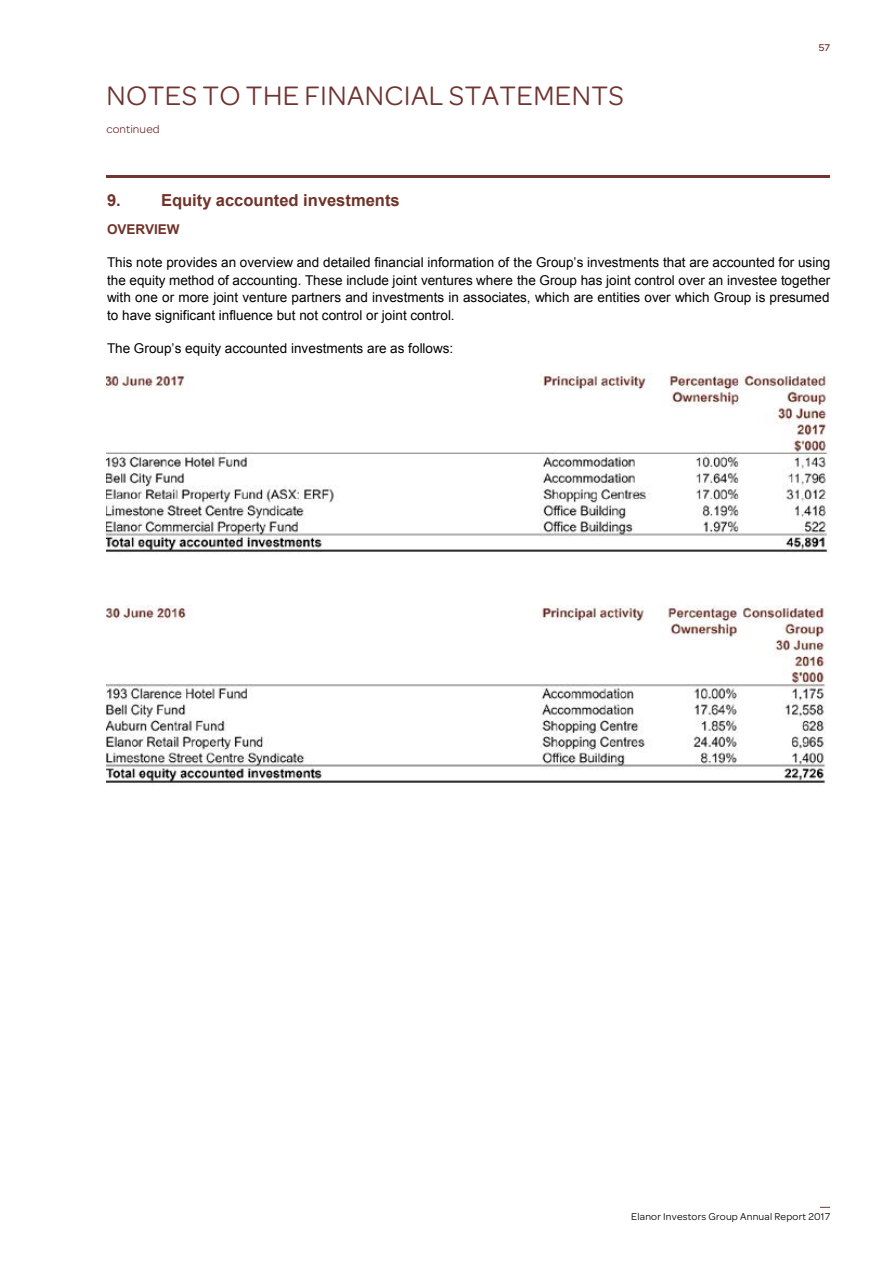
<style>
.page{position:relative;width:894px;height:1263px;background:#fff}
.page>*{position:absolute;margin:0;border:0;box-sizing:border-box;transform-origin:0 0}
.t1{font:28.5px "Omnes";letter-spacing:.015em;color:#703431}
.t2{font:700 21px "Arial";letter-spacing:.015em;color:#703329}
.t3{font:700 16.5px "Arial";color:#703329}
.t4{font:13.5px/17.9px "Arial";letter-spacing:.005em;color:#000;text-align:justify}
.t5{font:700 13.5px "Arial";color:#703329}
.t6{font:12px "Omnes";letter-spacing:.01em;color:#703431}
.t7{font:10.5px "Omnes";letter-spacing:.02em;color:#000}
.t8{font:500 10.5px "Omnes";color:#703431}
</style>
<div class="page">
<img style="left:107px;top:373px;width:721px;height:181px">
<img style="left:107px;top:606px;width:719px;height:180px">
<hr style="left:106px;top:175px;width:723px;height:2px;background:#703431">
<h2 class="t2" style="left:316px;top:71px;width:306px">ELANOR INVESTORS GROUP</h2>
<h1 class="t1" style="left:106px;top:79px;width:518px">NOTES TO THE FINANCIAL STATEMENTS</h1>
<p class="t6" style="left:106px;top:122px;width:55px">continued</p>
<p class="t8" style="left:818px;top:42px;width:13px">57</p>
<p class="t3" style="left:107px;top:189px;width:15px">9.</p>
<p class="t3" style="left:161px;top:189px;width:240px">Equity accounted investments</p>
<p class="t5" style="left:107px;top:220px;width:74px">OVERVIEW</p>
<p class="t4" style="left:107px;top:253px;width:724px">This note provides an overview and detailed financial information of the Group’s investments that are accounted for using the equity method of accounting. These include joint ventures where the Group has joint control over an investee together with one or more joint venture partners and investments in associates, which are entities over which Group is presumed to have significant influence but not control or joint control.</p>
<p class="t4" style="left:107px;top:340px;width:347px">The Group’s equity accounted investments are as follows:</p>
<p class="t7" style="left:631px;top:1211px;width:200px">Elanor Investors Group Annual Report 2017</p>
</div>
